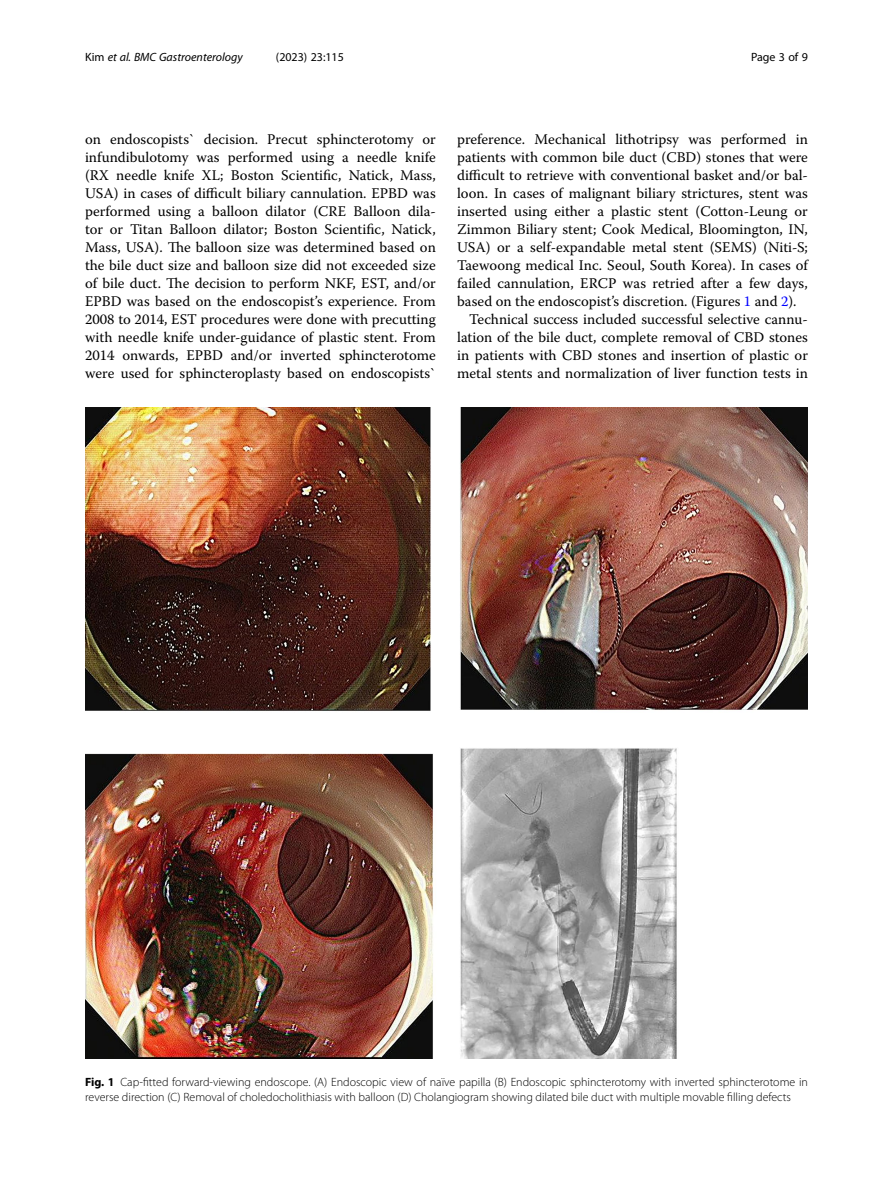
<style>
.page{position:relative;width:893px;height:1191px;background:#fff}
.page>*{position:absolute;margin:0;border:0;box-sizing:border-box;transform-origin:0 0}
.Body_Text_Indent{font:14.7px/18px "Warnock Pro";color:#000;text-align:justify}
.Figure_Caption{font:300 12px/15px "Myriad Pro";color:#000}
.t1{font:italic 12px "Myriad Pro";color:#000}
.t2{font:12px "Myriad Pro";color:#000}
.s1{font-style:normal}
.s2{color:#00f}
.s3{font-weight:700}
</style>
<div class="page">
<img style="left:85px;top:407px;width:723px;height:652px">
<p class="t1" style="left:85px;top:50px;width:159px"><span class="s1">Kim</span> et al. BMC Gastroenterology</p>
<p class="t2" style="left:276px;top:50px;width:70px">(2023) 23:115</p>
<p class="t2" style="left:751px;top:50px;width:58px">Page 3 of 9</p>
<p class="Body_Text_Indent" style="left:85px;top:130px;width:352px">on endoscopists` decision. Precut sphincterotomy or infundibulotomy was performed using a needle knife (RX needle knife XL; Boston Scientific, Natick, Mass, USA) in cases of difficult biliary cannulation. EPBD was performed using a balloon dilator (CRE Balloon dila&shy;tor or Titan Balloon dilator; Boston Scientific, Natick, Mass, USA). The balloon size was determined based on the bile duct size and balloon size did not exceeded size of bile duct. The decision to perform NKF, EST, and/or EPBD was based on the endoscopist’s experience. From 2008 to 2014, EST procedures were done with precutting with needle knife under-guidance of plastic stent. From 2014 onwards, EPBD and/or inverted sphincterotome were used for sphincteroplasty based on endoscopists`</p>
<p class="Body_Text_Indent" style="left:457px;top:130px;width:352px">preference. Mechanical lithotripsy was performed in patients with common bile duct (CBD) stones that were difficult to retrieve with conventional basket and/or bal&shy;loon. In cases of malignant biliary strictures, stent was inserted using either a plastic stent (Cotton-Leung or Zimmon Biliary stent; Cook Medical, Bloomington, IN, USA) or a self-expandable metal stent (SEMS) (Niti-S; Taewoong medical Inc. Seoul, South Korea). In cases of failed cannulation, ERCP was retried after a few days, based on the endoscopist’s discretion. (Figures <span class="s2">1</span> and <span class="s2">2</span>).</p>
<p class="Body_Text_Indent" style="left:457px;top:310px;width:352px;text-indent:12px">Technical success included successful selective cannu&shy;lation of the bile duct, complete removal of CBD stones in patients with CBD stones and insertion of plastic or metal stents and normalization of liver function tests in</p>
<p class="Figure_Caption" style="left:85px;top:1074px;width:724px"><span class="s3">Fig. 1</span> Cap-fitted forward-viewing endoscope. (A) Endoscopic view of naïve papilla (B) Endoscopic sphincterotomy with inverted sphincterotome in reverse direction (C) Removal of choledocholithiasis with balloon (D) Cholangiogram showing dilated bile duct with multiple movable filling defects</p>
</div>
